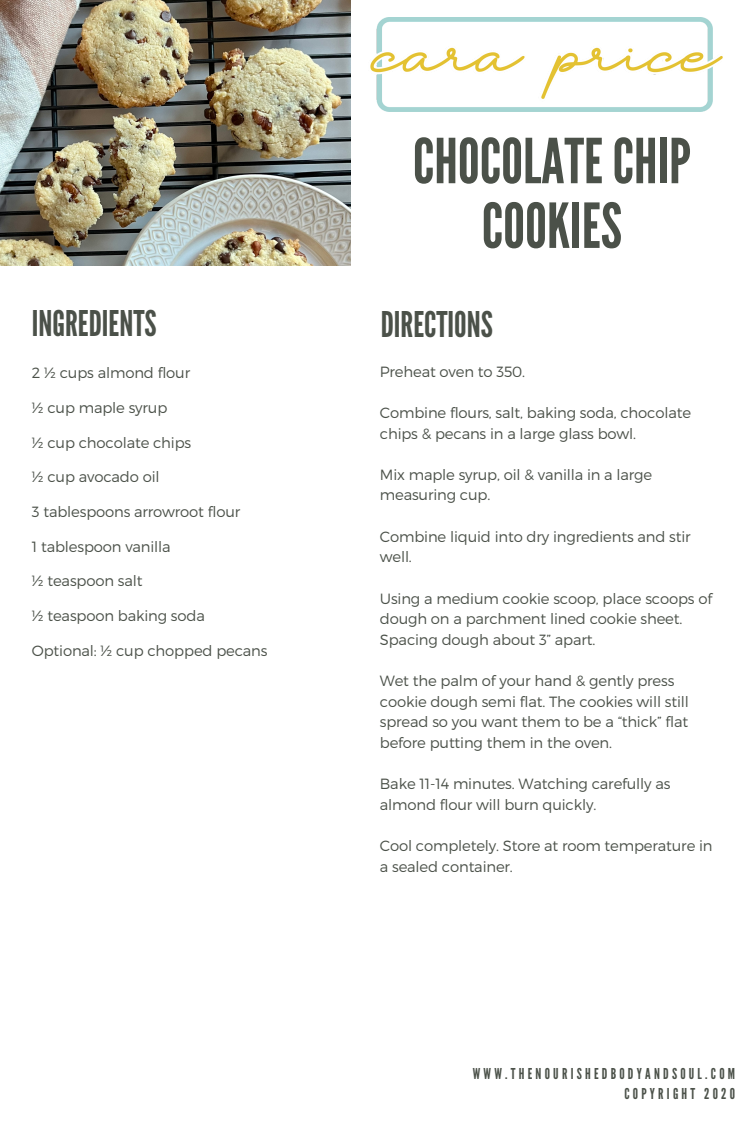
<style>
.page{position:relative;width:750px;height:1125px;background:#fff}
.page>*{position:absolute;margin:0;border:0;box-sizing:border-box;transform-origin:0 0}
.t1{font:61.88px/64.8px "League Gothic";color:#4b5149;text-align:center}
.t2{font:35.38px "League Gothic";color:#4b5149}
.t3{font:15px/19.4px "League Gothic";letter-spacing:.215em;color:#4b5149;text-align:right}
.t4{font:300 14.75px/20.6px "Montserrat";letter-spacing:-.01em;color:#4b5149}
</style>
<div class="page">
<img style="left:0;top:0;width:351px;height:265px">
<img style="left:370px;top:17px;width:353px;height:95px">
<p class="t2" style="left:32px;top:303px;width:126px">INGREDIENTS</p>
<p class="t4" style="left:32px;top:362px;width:160px">2 ½ cups almond flour</p>
<h1 class="t4" style="left:32px;top:397px;width:137px">½ cup maple syrup</h1>
<p class="t4" style="left:32px;top:431px;width:161px">½ cup chocolate chips</p>
<h2 class="t4" style="left:32px;top:466px;width:129px">½ cup avocado oil</h2>
<p class="t4" style="left:32px;top:501px;width:210px">3 tablespoons arrowroot flour</p>
<p class="t4" style="left:32px;top:535px;width:140px">1 tablespoon vanilla</p>
<p class="t4" style="left:32px;top:570px;width:112px">½ teaspoon salt</p>
<p class="t4" style="left:32px;top:605px;width:175px">½ teaspoon baking soda</p>
<p class="t4" style="left:32px;top:640px;width:237px">Optional: ½ cup chopped pecans</p>
<p class="t1" style="left:413px;top:130px;width:280px">CHOCOLATECHIP<br>COOKIES</p>
<p class="t2" style="left:381px;top:304px;width:114px">DIRECTIONS</p>
<p class="t4" style="left:380px;top:360px;width:147px">Preheat oven to 350.</p>
<h2 class="t4" style="left:380px;top:402px;width:313px">Combine flours, salt, baking soda, chocolate chips &amp; pecans in a large glass bowl.</h2>
<p class="t4" style="left:380px;top:464px;width:274px">Mix maple syrup, oil &amp; vanilla in a large</p>
<p class="t4" style="left:380px;top:484px;width:112px">measuring cup.</p>
<p class="t4" style="left:380px;top:525px;width:312px">Combine liquid into dry ingredients and stir well.</p>
<p class="t4" style="left:380px;top:587px;width:334px">Using a medium cookie scoop, place scoops of dough on a parchment lined cookie sheet.<br>Spacing dough about 3” apart.</p>
<p class="t4" style="left:380px;top:670px;width:311px">Wet the palm of your hand &amp; gently press cookie dough semi flat. The cookies will still spread so you want them to be a “thick” flat before putting them in the oven.</p>
<p class="t4" style="left:380px;top:773px;width:292px">Bake 11-14 minutes. Watching carefully as almond flour will burn quickly.</p>
<p class="t4" style="left:380px;top:835px;width:334px">Cool completely. Store at room temperature in a sealed container.</p>
<p class="t3" style="left:473px;top:1064px;width:264px">WWW.THENOURISHEDBODYANDSOUL.COM<br>COPYRIGHT 2020</p>
</div>
